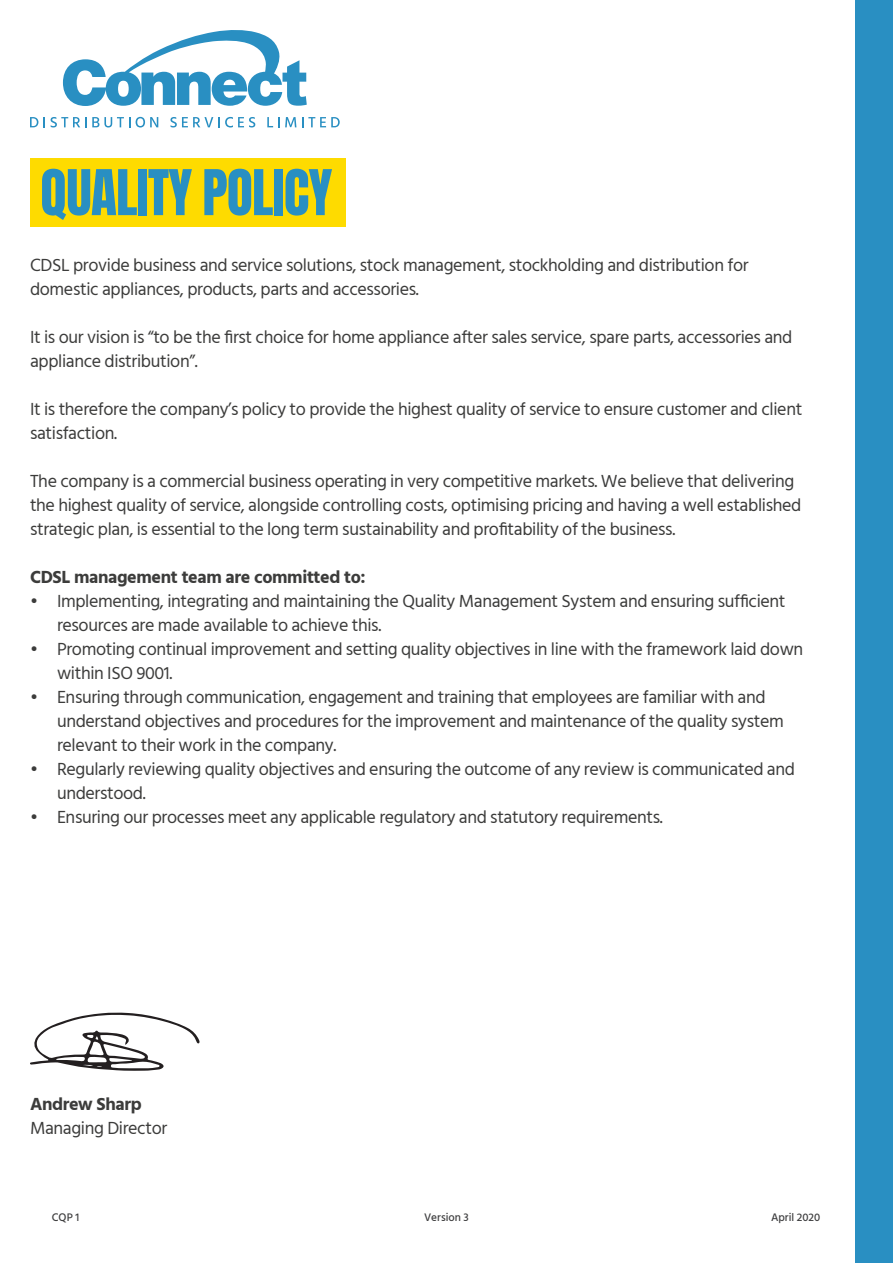
<style>
.page{position:relative;width:893px;height:1263px;background:#fff}
.page>*{position:absolute;margin:0;border:0;box-sizing:border-box;transform-origin:0 0}
.Main_Heading{font:53.55px "Anton";letter-spacing:-.015em;color:#298fc2}
.Body_Text{font:18px/24px "Hind Siliguri";letter-spacing:-.02em;color:#3c3c3b}
.Body_Text-2{font:700 18px "Hind Siliguri";letter-spacing:-.02em;color:#3c3c3b}
.t1{font:500 11.25px "Hind Siliguri";color:#3e3e3f}
</style>
<div class="page">
<div style="left:30px;top:158px;width:315px;height:68px;background:#fedb00"></div>
<div style="left:855px;top:0;width:38px;height:1263px;background:#298fc2"></div>
<svg style="left:63px;top:30px;width:244px;height:76px"></svg>
<svg style="left:30px;top:117px;width:8px;height:10px"></svg>
<svg style="left:51px;top:117px;width:79px;height:11px"></svg>
<svg style="left:136px;top:117px;width:22px;height:10px"></svg>
<svg style="left:170px;top:117px;width:85px;height:10px"></svg>
<svg style="left:267px;top:117px;width:29px;height:10px"></svg>
<svg style="left:302px;top:117px;width:38px;height:10px"></svg>
<svg style="left:30px;top:1012px;width:170px;height:59px"></svg>
<p class="Main_Heading" style="left:41px;top:165px;width:293px">QUALITY POLICY</p>
<p class="Body_Text" style="left:30px;top:254px;width:720px">CDSL provide business and service solutions, stock management, stockholding and distribution for domestic appliances, products, parts and accessories.</p>
<p class="Body_Text" style="left:30px;top:326px;width:764px">It is our vision is “to be the first choice for home appliance after sales service, spare parts, accessories and appliance distribution”.</p>
<p class="Body_Text" style="left:30px;top:398px;width:774px">It is therefore the company’s policy to provide the highest quality of service to ensure customer and client satisfaction.</p>
<p class="Body_Text" style="left:30px;top:470px;width:773px">The company is a commercial business operating in very competitive markets. We believe that delivering the highest quality of service, alongside controlling costs, optimising pricing and having a well established strategic plan, is essential to the long term sustainability and profitability of the business.</p>
<p class="Body_Text-2" style="left:30px;top:562px;width:337px">CDSL management team are committed to:</p>
<p class="Body_Text" style="left:57px;top:590px;width:730px;text-indent:-27px">• Implementing, integrating and maintaining the Quality Management System and ensuring sufficient resources are made available to achieve this.</p>
<p class="Body_Text" style="left:57px;top:638px;width:748px;text-indent:-27px">• Promoting continual improvement and setting quality objectives in line with the framework laid down within ISO 9001.</p>
<p class="Body_Text" style="left:57px;top:686px;width:728px;text-indent:-27px">• Ensuring through communication, engagement and training that employees are familiar with and understand objectives and procedures for the improvement and maintenance of the quality system relevant to their work in the company.</p>
<p class="Body_Text" style="left:57px;top:758px;width:739px;text-indent:-27px">• Regularly reviewing quality objectives and ensuring the outcome of any review is communicated and understood.</p>
<p class="Body_Text" style="left:30px;top:806px;width:634px">• Ensuring our processes meet any applicable regulatory and statutory requirements.</p>
<p class="Body_Text-2" style="left:30px;top:1090px;width:113px">Andrew Sharp</p>
<p class="Body_Text" style="left:30px;top:1117px;width:139px">Managing Director</p>
<p class="t1" style="left:52px;top:1209px;width:29px">CQP 1</p>
<p class="t1" style="left:424px;top:1209px;width:46px">Version 3</p>
<p class="t1" style="left:771px;top:1209px;width:51px">April 2020</p>
</div>
